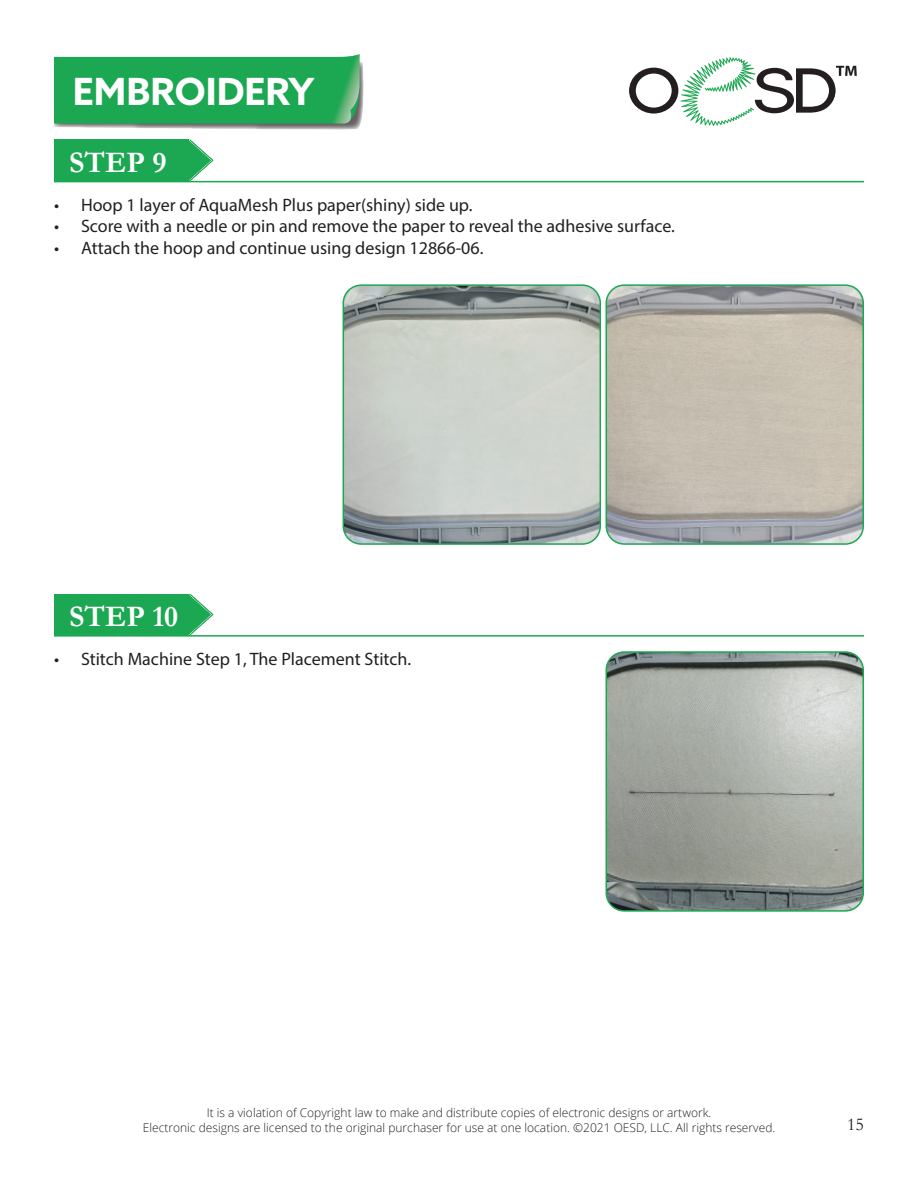
<style>
.page{position:relative;width:918px;height:1188px;background:#fff}
.page>*{position:absolute;margin:0;border:0;box-sizing:border-box;transform-origin:0 0}
.t1{font:700 37.5px "Azo Sans";color:#fff}
.t2{font:700 30px "Garamond";color:#fff}
.t3{font:18px "Myriad Pro";color:#231f20}
.t4{font:18px "Garamond";color:#231f20}
.t5{font:300 12px "Open Sans";color:#231f20}
</style>
<div class="page">
<svg style="left:629px;top:57px;width:228px;height:69px"></svg>
<svg style="left:54px;top:54px;width:310px;height:76px;background:#34aa62"></svg>
<hr style="left:54px;top:635px;width:810px;height:2px;background:#1ca752">
<hr style="left:54px;top:181px;width:810px;height:1px;background:#1ca752">
<div style="left:54px;top:594px;width:134px;height:41px;background:#1ca752"></div>
<svg style="left:188px;top:594px;width:25px;height:41px"></svg>
<div style="left:54px;top:140px;width:134px;height:41px;background:#1ca752"></div>
<svg style="left:188px;top:140px;width:25px;height:41px"></svg>
<img style="left:606px;top:287px;width:255px;height:257px">
<div style="left:606px;top:284px;width:258px;height:261px;border:2px solid #1ca752;border-radius:18px"></div>
<img style="left:606px;top:652px;width:255px;height:257px">
<div style="left:606px;top:651px;width:258px;height:261px;border:2px solid #1ca752;border-radius:18px"></div>
<img style="left:343px;top:287px;width:257px;height:257px">
<div style="left:343px;top:284px;width:258px;height:261px;border:2px solid #1ca752;border-radius:18px"></div>
<p class="t1" style="left:73px;top:67px;width:243px">EMBROIDERY</p>
<p class="t2" style="left:69px;top:142px;width:99px">STEP 9</p>
<p class="t2" style="left:152px;top:142px;width:22px">X</p>
<p class="t3" style="left:54px;top:193px;width:420px">• Hoop 1 layer of AquaMesh Plus paper(shiny) side up.</p>
<p class="t3" style="left:54px;top:215px;width:622px">• Score with a needle or pin and remove the paper to reveal the adhesive surface.</p>
<p class="t3" style="left:54px;top:237px;width:431px">• Attach the hoop and continue using design 12866-06.</p>
<p class="t2" style="left:69px;top:596px;width:111px">STEP 10</p>
<p class="t2" style="left:152px;top:596px;width:22px">X</p>
<p class="t3" style="left:54px;top:648px;width:359px">• Stitch Machine Step 1, The Placement Stitch.</p>
<p class="t5" style="left:207px;top:1105px;width:506px">It is a violation of Copyright law to make and distribute copies of electronic designs or artwork.</p>
<p class="t5" style="left:143px;top:1119px;width:634px">Electronic designs are licensed to the original purchaser for use at one location. ©2021 OESD, LLC. All rights reserved.</p>
<p class="t4" style="left:847px;top:1112px;width:18px">15</p>
</div>
